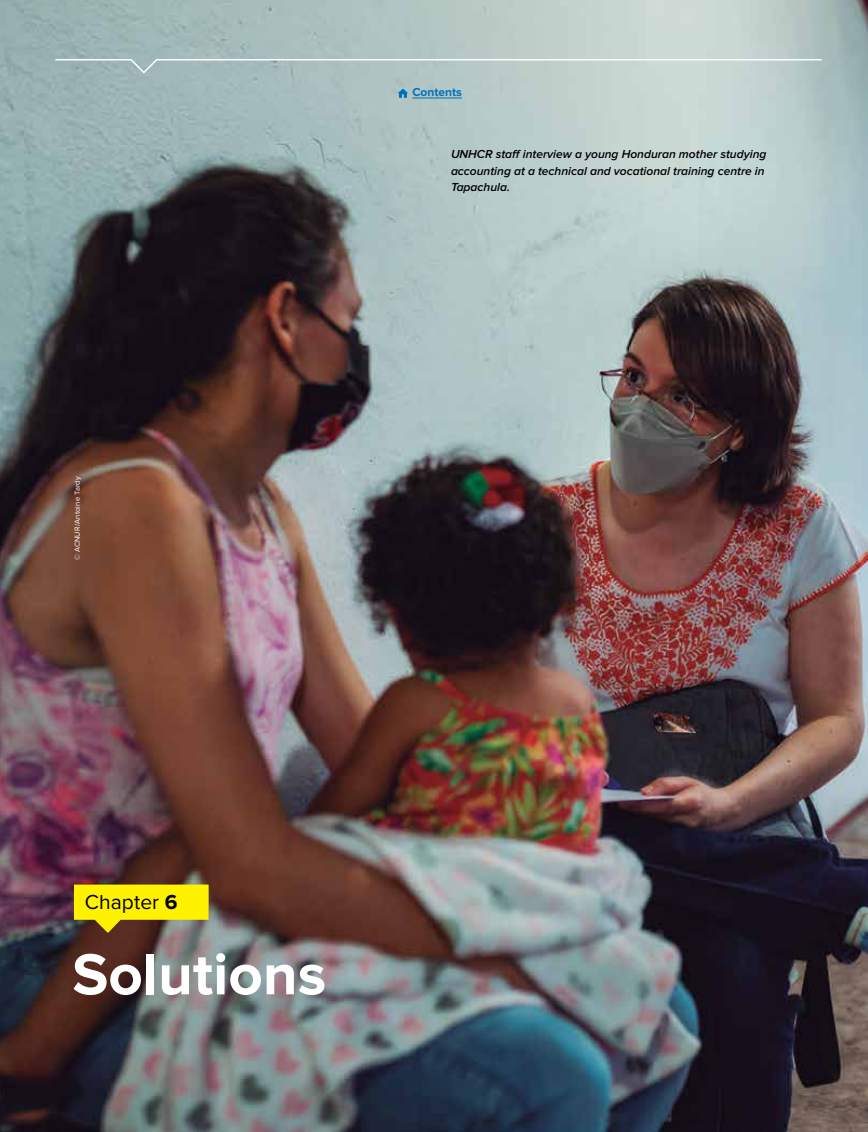
<style>
.page{position:relative;width:868px;height:1132px;background:#fff}
.page>*{position:absolute;margin:0;border:0;box-sizing:border-box;transform-origin:0 0}
.t1{font:700 60px "Proxima Nova";color:#fff}
.t2{font:21px "Proxima Nova";letter-spacing:.005em;color:#000}
.t3{font:italic 600 12px/16.5px "Proxima Nova";color:#000}
.t4{font:700 12px "Proxima Nova";color:#0072bc}
.t5{font:7.5px "Proxima Nova";letter-spacing:.025em;color:#fff}
.s1{font-weight:700}
</style>
<div class="page">
<img style="left:0;top:0;width:867px;height:1131px">
<svg style="left:74px;top:884px;width:134px;height:48px;background:#d8c910"></svg>
<svg style="left:54px;top:58px;width:769px;height:17px;background:#b9cac9"></svg>
<hr style="left:412px;top:98px;width:50px;height:1px;background:#0072bc">
<svg style="left:398px;top:89px;width:10px;height:8px"></svg>
<p class="t5" style="left:74px;top:560px;width:85px;rotate:-90deg">© ACNUR/Antoine Tardy</p>
<p class="t4" style="left:412px;top:87px;width:51px">Contents</p>
<p class="t3" style="left:451px;top:147px;width:317px">UNHCR staff interview a young Honduran mother studying accounting at a technical and vocational training centre in<br>Tapachula.</p>
<h2 class="t2" style="left:85px;top:892px;width:94px">Chapter <span class="s1">6</span></h2>
<h1 class="t1" style="left:72px;top:946px;width:255px">Solutions</h1>
</div>
